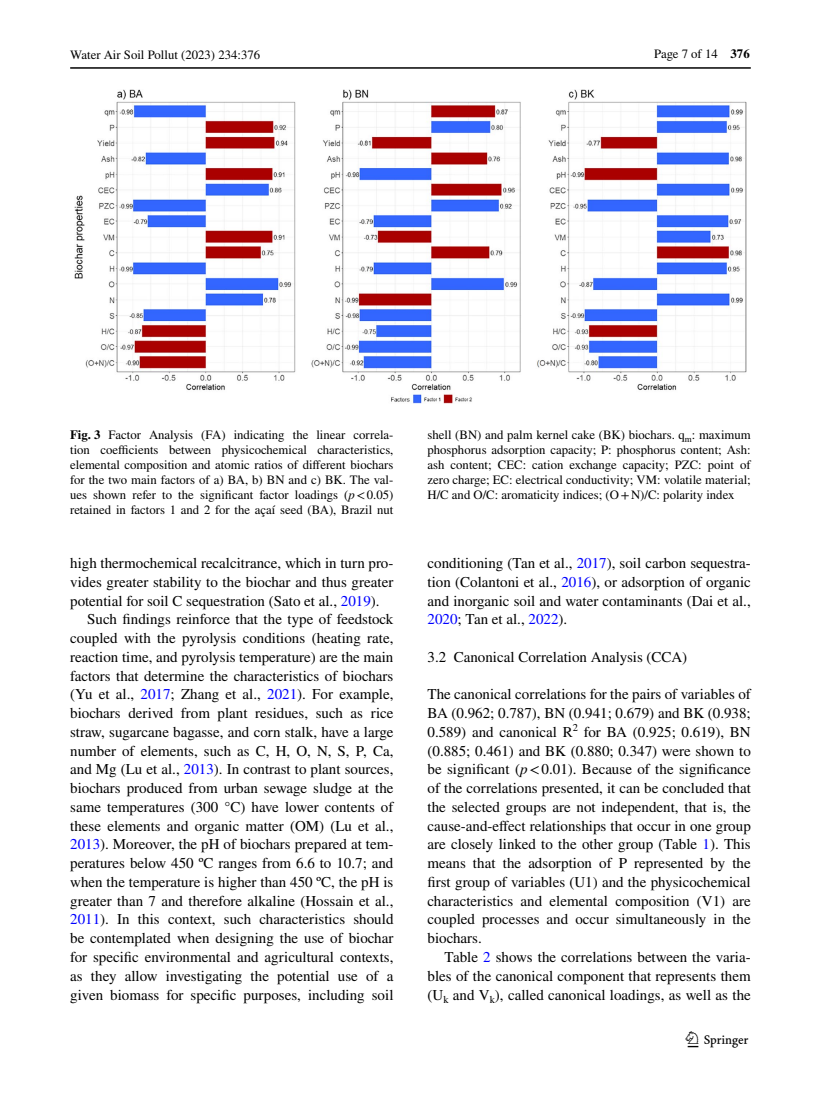
<style>
.page{position:relative;width:821px;height:1106px;background:#fff}
.page>*{position:absolute;margin:0;border:0;box-sizing:border-box;transform-origin:0 0}
.t1{font:22.5px "Springnew Regular 3";color:#000}
.t2{font:15px/18.8px "STIX";color:#000;text-align:justify}
.t3{font:12.75px/15px "STIX";color:#000;text-align:justify}
.s1{font-weight:700}
.s2{font-style:italic}
.s3{color:#00f}
</style>
<div class="page">
<hr style="left:70px;top:67px;width:680px;height:2px;background:#000">
<img style="left:74px;top:89px;width:672px;height:314px">
<p class="t3" style="left:70px;top:48px;width:191px">Water Air Soil Pollut (2023) 234:376</p>
<p class="t3" style="left:654px;top:47px;width:97px">Page 7 of 14 <span class="s1">376</span></p>
<p class="t3" style="left:70px;top:428px;width:325px"><span class="s1">Fig. 3</span> Factor Analysis (FA) indicating the linear correla&shy;tion coefficients between physicochemical characteristics, elemental composition and atomic ratios of different biochars for the two main factors of a) BA, b) BN and c) BK. The val&shy;ues shown refer to the significant factor loadings (<span class="s2">p</span>&lt;0.05) retained in factors 1 and 2 for the açaí seed (BA), Brazil nut</p>
<p class="t3" style="left:427px;top:428px;width:325px">shell (BN) and palm kernel cake (BK) biochars. q<sub>m</sub>: maximum phosphorus adsorption capacity; P: phosphorus content; Ash: ash content; CEC: cation exchange capacity; PZC: point of zero charge; EC: electrical conductivity; VM: volatile material; H/C and O/C: aromaticity indices; (O+N)/C: polarity index</p>
<p class="t2" style="left:70px;top:554px;width:325px">high thermochemical recalcitrance, which in turn pro-</p>
<p class="t2" style="left:70px;top:573px;width:325px">vides greater stability to the biochar and thus greater</p>
<p class="t2" style="left:70px;top:592px;width:311px">potential for soil C sequestration (Sato et al., <span class="s3">2019</span>).</p>
<p class="t2" style="left:87px;top:611px;width:308px">Such findings reinforce that the type of feedstock</p>
<p class="t2" style="left:70px;top:629px;width:325px">coupled with the pyrolysis conditions (heating rate,</p>
<p class="t2" style="left:70px;top:648px;width:325px">reaction time, and pyrolysis temperature) are the main</p>
<p class="t2" style="left:70px;top:667px;width:325px">factors that determine the characteristics of biochars</p>
<p class="t2" style="left:70px;top:686px;width:325px">(Yu et al., <span class="s3">2017</span>; Zhang et al., <span class="s3">2021</span>). For example,</p>
<p class="t2" style="left:70px;top:704px;width:325px">biochars derived from plant residues, such as rice</p>
<p class="t2" style="left:70px;top:723px;width:325px">straw, sugarcane bagasse, and corn stalk, have a large</p>
<p class="t2" style="left:70px;top:742px;width:325px">number of elements, such as C, H, O, N, S, P, Ca,</p>
<p class="t2" style="left:70px;top:761px;width:325px">and Mg (Lu et al., <span class="s3">2013</span>). In contrast to plant sources,</p>
<p class="t2" style="left:70px;top:779px;width:325px">biochars produced from urban sewage sludge at the</p>
<p class="t2" style="left:70px;top:798px;width:325px">same temperatures (300 °C) have lower contents of</p>
<p class="t2" style="left:70px;top:817px;width:325px">these elements and organic matter (OM) (Lu et al.,</p>
<p class="t2" style="left:70px;top:836px;width:325px"><span class="s3">2013</span>). Moreover, the pH of biochars prepared at tem-</p>
<p class="t2" style="left:70px;top:854px;width:325px">peratures below 450 ºC ranges from 6.6 to 10.7; and</p>
<p class="t2" style="left:70px;top:873px;width:325px">when the temperature is higher than 450 ºC, the pH is</p>
<p class="t2" style="left:70px;top:892px;width:325px">greater than 7 and therefore alkaline (Hossain et al.,</p>
<p class="t2" style="left:70px;top:911px;width:325px"><span class="s3">2011</span>). In this context, such characteristics should</p>
<p class="t2" style="left:70px;top:929px;width:325px">be contemplated when designing the use of biochar</p>
<p class="t2" style="left:70px;top:948px;width:325px">for specific environmental and agricultural contexts,</p>
<p class="t2" style="left:70px;top:967px;width:325px">as they allow investigating the potential use of a</p>
<p class="t2" style="left:70px;top:986px;width:325px">given biomass for specific purposes, including soil</p>
<p class="t2" style="left:427px;top:554px;width:325px">conditioning (Tan et al., <span class="s3">2017</span>), soil carbon sequestra&shy;tion (Colantoni et al., <span class="s3">2016</span>), or adsorption of organic and inorganic soil and water contaminants (Dai et al., <span class="s3">2020</span>; Tan et al., <span class="s3">2022</span>).</p>
<p class="t2" style="left:427px;top:648px;width:261px">3.2 Canonical Correlation Analysis (CCA)</p>
<p class="t2" style="left:427px;top:686px;width:325px">The canonical correlations for the pairs of variables of BA (0.962; 0.787), BN (0.941; 0.679) and BK (0.938; 0.589) and canonical R<sup>2</sup> for BA (0.925; 0.619), BN (0.885; 0.461) and BK (0.880; 0.347) were shown to be significant (<span class="s2">p</span>&lt;0.01). Because of the significance of the correlations presented, it can be concluded that the selected groups are not independent, that is, the cause-and-effect relationships that occur in one group are closely linked to the other group (Table <span class="s3">1</span>). This means that the adsorption of P represented by the first group of variables (U1) and the physicochemical characteristics and elemental composition (V1) are coupled processes and occur simultaneously in the biochars.</p>
<p class="t2" style="left:427px;top:948px;width:325px;text-indent:17px">Table <span class="s3">2</span> shows the correlations between the varia&shy;bles of the canonical component that represents them (U<sub>k</sub> and V<sub>k</sub>), called canonical loadings, as well as the</p>
<h1 class="t1" style="left:687px;top:1031px;width:62px">1 3</h1>
</div>
